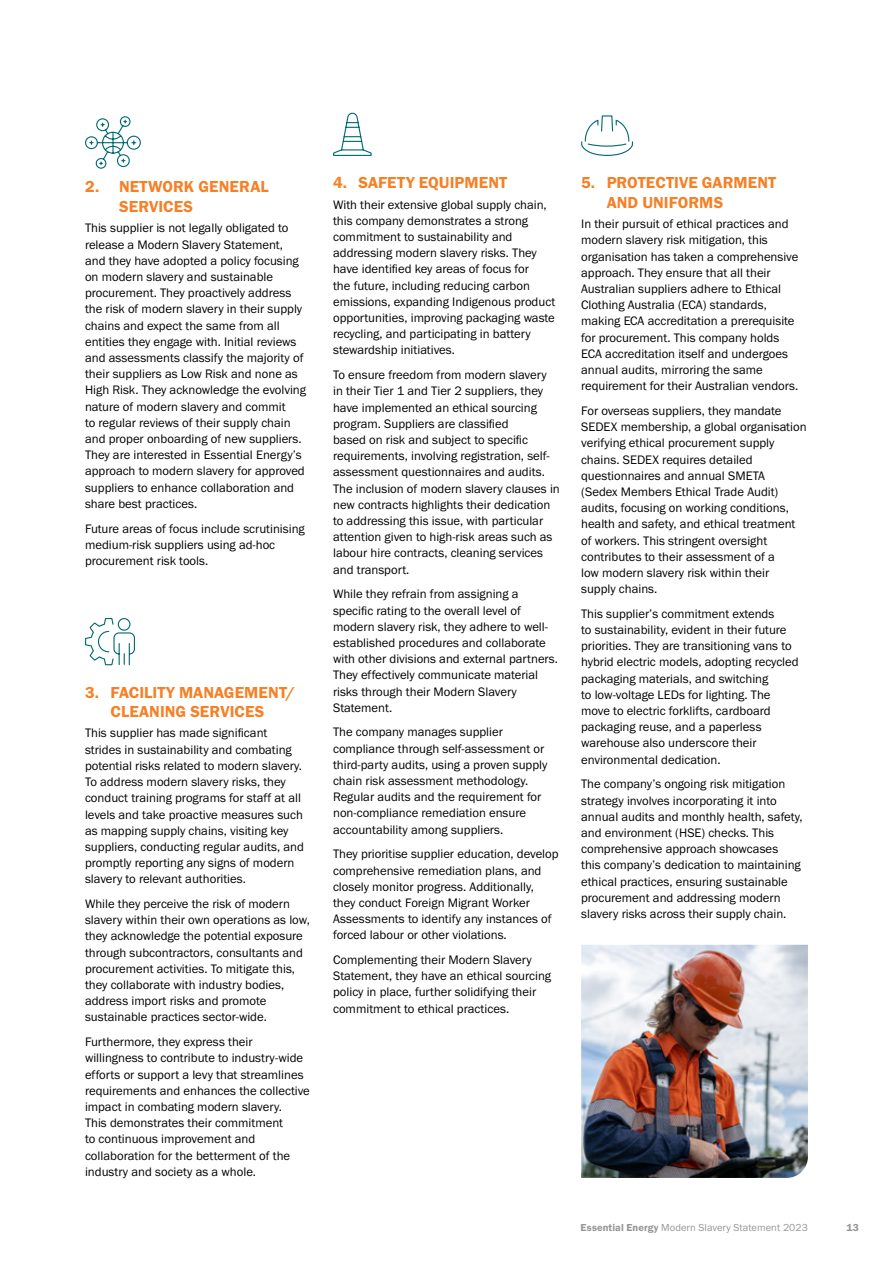
<style>
.page{position:relative;width:893px;height:1263px;background:#fff}
.page>*{position:absolute;margin:0;border:0;box-sizing:border-box;transform-origin:0 0}
.t1{font:16.5px/19.5px "Franklin Gothic URW Dem";letter-spacing:.005em;color:#f58025}
.t2{font:12.75px/16.2px "Franklin Gothic URW Boo";color:#000}
.t3{font:10.5px "Franklin Gothic URW Boo";letter-spacing:.005em;color:#939598}
.t4{font:10.5px "Franklin Gothic URW Dem";color:#939598}
.s1{font-family:"Franklin Gothic URW Dem"}
</style>
<div class="page">
<svg style="left:85px;top:116px;width:56px;height:53px"></svg>
<svg style="left:85px;top:618px;width:50px;height:48px"></svg>
<svg style="left:333px;top:112px;width:39px;height:44px"></svg>
<svg style="left:581px;top:115px;width:52px;height:41px"></svg>
<img style="left:581px;top:945px;width:227px;height:233px">
<p class="t1" style="left:119px;top:177px;width:151px;text-indent:-34px">2. NETWORK GENERAL<br>SERVICES</p>
<p class="t2" style="left:85px;top:220px;width:222px">This supplier is not legally obligated to release a Modern Slavery Statement, and they have adopted a policy focusing on modern slavery and sustainable procurement. They proactively address the risk of modern slavery in their supply chains and expect the same from all entities they engage with. Initial reviews and assessments classify the majority of their suppliers as Low Risk and none as High Risk. They acknowledge the evolving nature of modern slavery and commit<br>to regular reviews of their supply chain and proper onboarding of new suppliers.<br>They are interested in Essential Energy’s approach to modern slavery for approved suppliers to enhance collaboration and share best practices.</p>
<p class="t2" style="left:85px;top:520px;width:221px">Future areas of focus include scrutinising medium-risk suppliers using ad-hoc procurement risk tools.</p>
<p class="t1" style="left:85px;top:682px;width:211px;text-align:center">3. FACILITY MANAGEMENT/<br>CLEANING SERVICES</p>
<p class="t2" style="left:85px;top:725px;width:220px">This supplier has made significant strides in sustainability and combating potential risks related to modern slavery.<br>To address modern slavery risks, they conduct training programs for staff at all levels and take proactive measures such as mapping supply chains, visiting key suppliers, conducting regular audits, and promptly reporting any signs of modern slavery to relevant authorities.</p>
<p class="t2" style="left:85px;top:895px;width:226px">While they perceive the risk of modern slavery within their own operations as low, they acknowledge the potential exposure through subcontractors, consultants and procurement activities. To mitigate this, they collaborate with industry bodies, address import risks and promote sustainable practices sector-wide.</p>
<p class="t2" style="left:85px;top:1033px;width:226px">Furthermore, they express their willingness to contribute to industry-wide efforts or support a levy that streamlines requirements and enhances the collective impact in combating modern slavery.<br>This demonstrates their commitment<br>to continuous improvement and collaboration for the betterment of the industry and society as a whole.</p>
<p class="t1" style="left:333px;top:173px;width:176px">4. SAFETY EQUIPMENT</p>
<p class="t2" style="left:333px;top:196px;width:224px">With their extensive global supply chain, this company demonstrates a strong commitment to sustainability and addressing modern slavery risks. They have identified key areas of focus for<br>the future, including reducing carbon emissions, expanding Indigenous product opportunities, improving packaging waste recycling, and participating in battery stewardship initiatives.</p>
<p class="t2" style="left:333px;top:367px;width:228px">To ensure freedom from modern slavery<br>in their Tier 1 and Tier 2 suppliers, they have implemented an ethical sourcing program. Suppliers are classified<br>based on risk and subject to specific requirements, involving registration, self&shy;assessment questionnaires and audits.<br>The inclusion of modern slavery clauses in new contracts highlights their dedication to addressing this issue, with particular attention given to high-risk areas such as labour hire contracts, cleaning services and transport.</p>
<p class="t2" style="left:333px;top:586px;width:226px">While they refrain from assigning a specific rating to the overall level of modern slavery risk, they adhere to well&shy;established procedures and collaborate with other divisions and external partners.<br>They effectively communicate material risks through their Modern Slavery Statement.</p>
<p class="t2" style="left:333px;top:724px;width:216px">The company manages supplier compliance through self-assessment or third-party audits, using a proven supply chain risk assessment methodology.<br>Regular audits and the requirement for non-compliance remediation ensure accountability among suppliers.</p>
<p class="t2" style="left:333px;top:846px;width:227px">They prioritise supplier education, develop comprehensive remediation plans, and closely monitor progress. Additionally, they conduct Foreign Migrant Worker Assessments to identify any instances of forced labour or other violations.</p>
<p class="t2" style="left:333px;top:951px;width:220px">Complementing their Modern Slavery Statement, they have an ethical sourcing policy in place, further solidifying their commitment to ethical practices.</p>
<p class="t1" style="left:607px;top:173px;width:171px;text-indent:-26px">5. PROTECTIVE GARMENT<br>AND UNIFORMS</p>
<p class="t2" style="left:581px;top:216px;width:219px">In their pursuit of ethical practices and modern slavery risk mitigation, this organisation has taken a comprehensive approach. They ensure that all their Australian suppliers adhere to Ethical Clothing Australia (ECA) standards, making ECA accreditation a prerequisite for procurement. This company holds ECA accreditation itself and undergoes annual audits, mirroring the same requirement for their Australian vendors.</p>
<p class="t2" style="left:581px;top:402px;width:227px">For overseas suppliers, they mandate SEDEX membership, a global organisation verifying ethical procurement supply chains. SEDEX requires detailed questionnaires and annual SMETA<br>(Sedex Members Ethical Trade Audit) audits, focusing on working conditions, health and safety, and ethical treatment of workers. This stringent oversight contributes to their assessment of a<br>low modern slavery risk within their supply chains.</p>
<p class="t2" style="left:581px;top:605px;width:219px">This supplier’s commitment extends<br>to sustainability, evident in their future priorities. They are transitioning vans to hybrid electric models, adopting recycled packaging materials, and switching<br>to low-voltage LEDs for lighting. The move to electric forklifts, cardboard packaging reuse, and a paperless warehouse also underscore their environmental dedication.</p>
<p class="t2" style="left:581px;top:776px;width:223px">The company’s ongoing risk mitigation strategy involves incorporating it into annual audits and monthly health, safety, and environment (HSE) checks. This comprehensive approach showcases<br>this company’s dedication to maintaining ethical practices, ensuring sustainable procurement and addressing modern slavery risks across their supply chain.</p>
<p class="t3" style="left:581px;top:1220px;width:229px"><span class="s1">Essential Energy</span> Modern Slavery Statement 2023</p>
<p class="t4" style="left:847px;top:1221px;width:14px">13</p>
</div>
